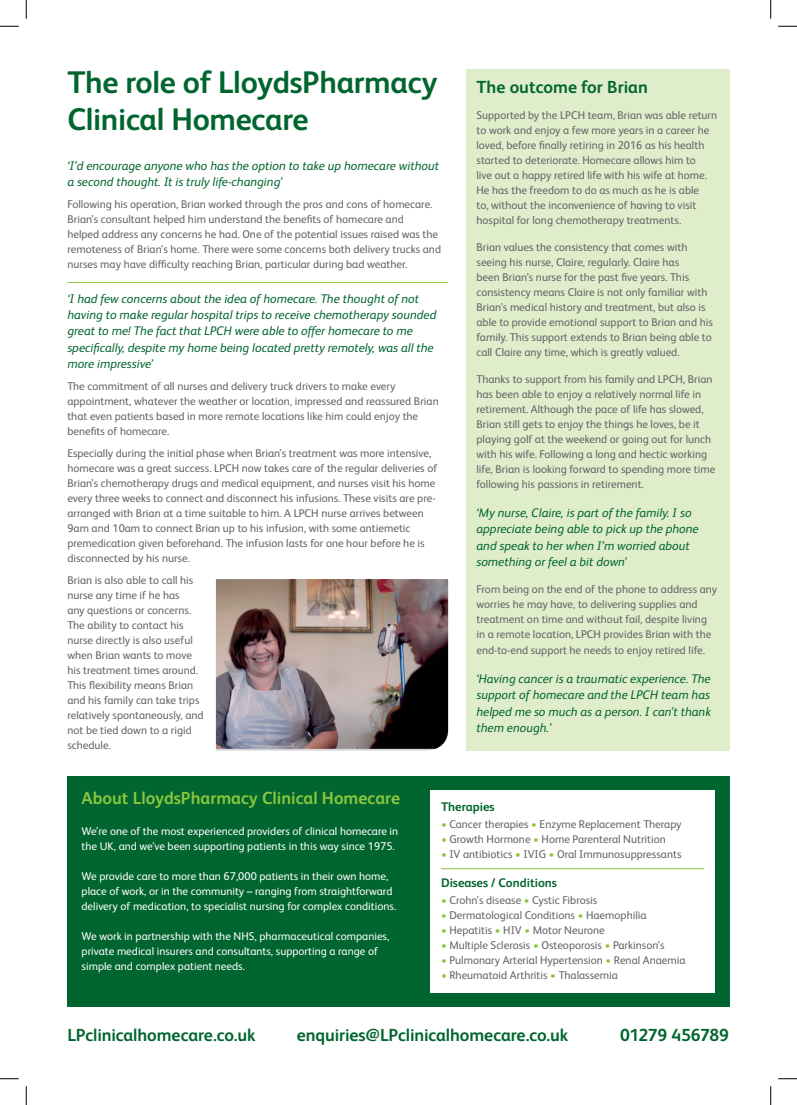
<style>
.page{position:relative;width:797px;height:1105px;background:#fff}
.page>*{position:absolute;margin:0;border:0;box-sizing:border-box;transform-origin:0 0}
.t1{font:700 31.25px/37.5px "Lloyds Sans";letter-spacing:-.01em;color:#00652e}
.t2{font:700 17.5px "Lloyds Sans";letter-spacing:-.005em;color:#00652e}
.t3{font:700 17.5px "Lloyds Sans";color:#8bc63e}
.t4{font:italic 12.5px/16.2px "Lloyds Sans";color:#00652e}
.t5{font:700 12.5px "Lloyds Sans";color:#00652e}
.t6{font:11.25px/15px "Lloyds Sans";color:#636366}
.t7{font:11.25px/15px "Lloyds Sans";color:#fff}
.s1{color:#8bc63e}
</style>
<div class="page">
<hr style="left:67px;top:282px;width:381px;height:1px;background:#8bc63e">
<div style="left:466px;top:69px;width:263px;height:682px;background:#dfedcb"></div>
<div style="left:67px;top:777px;width:662px;height:230px;background:#00652e"></div>
<div style="left:430px;top:791px;width:284px;height:202px;background:#fff"></div>
<hr style="left:441px;top:868px;width:263px;height:1px;background:#8bc63e">
<img style="left:216px;top:579px;width:232px;height:170px">
<svg style="left:0;top:25px;width:19px;height:2px"></svg>
<svg style="left:778px;top:25px;width:19px;height:2px"></svg>
<svg style="left:0;top:1078px;width:19px;height:1px"></svg>
<svg style="left:778px;top:1078px;width:19px;height:1px"></svg>
<svg style="left:25px;top:0;width:2px;height:19px"></svg>
<svg style="left:25px;top:1086px;width:2px;height:19px"></svg>
<svg style="left:770px;top:0;width:1px;height:19px"></svg>
<svg style="left:770px;top:1086px;width:1px;height:19px"></svg>
<h1 class="t1" style="left:67px;top:62px;width:371px">The role of LloydsPharmacy<br>Clinical Homecare</h1>
<p class="t4" style="left:67px;top:156px;width:373px">‘I’d encourage anyone who has the option to take up homecare without a second thought. It is truly life-changing’</p>
<p class="t6" style="left:67px;top:196px;width:375px">Following his operation, Brian worked through the pros and cons of homecare.<br>Brian’s consultant helped him understand the benefits of homecare and<br>helped address any concerns he had. One of the potential issues raised was the remoteness of Brian’s home. There were some concerns both delivery trucks and nurses may have difficulty reaching Brian, particular during bad weather.</p>
<p class="t4" style="left:67px;top:290px;width:370px">‘I had few concerns about the idea of homecare. The thought of not having to make regular hospital trips to receive chemotherapy sounded great to me! The fact that LPCH were able to offer homecare to me specifically, despite my home being located pretty remotely, was all the more impressive’</p>
<p class="t6" style="left:67px;top:378px;width:373px">The commitment of all nurses and delivery truck drivers to make every appointment, whatever the weather or location, impressed and reassured Brian that even patients based in more remote locations like him could enjoy the benefits of homecare.</p>
<p class="t6" style="left:67px;top:445px;width:371px">Especially during the initial phase when Brian’s treatment was more intensive, homecare was a great success. LPCH now takes care of the regular deliveries of Brian’s chemotherapy drugs and medical equipment, and nurses visit his home every three weeks to connect and disconnect his infusions. These visits are pre&shy;arranged with Brian at a time suitable to him. A LPCH nurse arrives between 9am and 10am to connect Brian up to his infusion, with some antiemetic premedication given beforehand. The infusion lasts for one hour before he is disconnected by his nurse.</p>
<p class="t6" style="left:67px;top:572px;width:138px">Brian is also able to call his nurse any time if he has<br>any questions or concerns.<br>The ability to contact his nurse directly is also useful when Brian wants to move his treatment times around.<br>This flexibility means Brian and his family can take trips relatively spontaneously, and not be tied down to a rigid schedule.</p>
<h2 class="t2" style="left:476px;top:75px;width:173px">The outcome for Brian</h2>
<p class="t6" style="left:476px;top:106px;width:242px">Supported by the LPCH team, Brian was able return to work and enjoy a few more years in a career he loved, before finally retiring in 2016 as his health started to deteriorate. Homecare allows him to<br>live out a happy retired life with his wife at home.<br>He has the freedom to do as much as he is able<br>to, without the inconvenience of having to visit hospital for long chemotherapy treatments.</p>
<p class="t6" style="left:476px;top:239px;width:238px">Brian values the consistency that comes with seeing his nurse, Claire, regularly. Claire has<br>been Brian’s nurse for the past five years. This consistency means Claire is not only familiar with Brian’s medical history and treatment, but also is able to provide emotional support to Brian and his family. This support extends to Brian being able to call Claire any time, which is greatly valued.</p>
<p class="t6" style="left:476px;top:371px;width:240px">Thanks to support from his family and LPCH, Brian has been able to enjoy a relatively normal life in retirement. Although the pace of life has slowed, Brian still gets to enjoy the things he loves, be it playing golf at the weekend or going out for lunch with his wife. Following a long and hectic working life, Brian is looking forward to spending more time following his passions in retirement.</p>
<p class="t4" style="left:476px;top:504px;width:224px">‘My nurse, Claire, is part of the family. I so appreciate being able to pick up the phone and speak to her when I’m worried about something or feel a bit down’</p>
<p class="t6" style="left:476px;top:581px;width:242px">From being on the end of the phone to address any worries he may have, to delivering supplies and treatment on time and without fail, despite living in a remote location, LPCH provides Brian with the</p>
<p class="t6" style="left:476px;top:642px;width:230px">end-to-end support he needs to enjoy retired life.</p>
<p class="t4" style="left:476px;top:670px;width:236px;text-align:justify">‘Having cancer is a traumatic experience. The support of homecare and the LPCH team has helped me so much as a person. I can’t thank them enough.’</p>
<h2 class="t3" style="left:82px;top:786px;width:320px">About LloydsPharmacy Clinical Homecare</h2>
<p class="t7" style="left:82px;top:823px;width:318px">We’re one of the most experienced providers of clinical homecare in the UK, and we’ve been supporting patients in this way since 1975.</p>
<p class="t7" style="left:82px;top:868px;width:316px">We provide care to more than 67,000 patients in their own home, place of work, or in the community – ranging from straightforward delivery of medication, to specialist nursing for complex conditions.</p>
<p class="t7" style="left:82px;top:928px;width:309px">We work in partnership with the NHS, pharmaceutical companies, private medical insurers and consultants, supporting a range of simple and complex patient needs.</p>
<p class="t5" style="left:441px;top:798px;width:55px">Therapies</p>
<p class="t6" style="left:441px;top:816px;width:242px"><span class="s1">•</span> Cancer therapies <span class="s1">•</span> Enzyme Replacement Therapy</p>
<p class="t6" style="left:441px;top:831px;width:226px"><span class="s1">•</span> Growth Hormone <span class="s1">•</span> Home Parenteral Nutrition</p>
<p class="t6" style="left:441px;top:846px;width:242px"><span class="s1">•</span> IV antibiotics <span class="s1">•</span> IVIG <span class="s1">•</span> Oral Immunosuppressants</p>
<p class="t5" style="left:441px;top:874px;width:117px">Diseases / Conditions</p>
<p class="t6" style="left:441px;top:891px;width:158px"><span class="s1">•</span> Crohn’s disease <span class="s1">•</span> Cystic Fibrosis</p>
<p class="t6" style="left:441px;top:906px;width:207px"><span class="s1">•</span> Dermatological Conditions <span class="s1">•</span> Haemophilia</p>
<p class="t6" style="left:441px;top:921px;width:165px"><span class="s1">•</span> Hepatitis <span class="s1">•</span> HIV <span class="s1">•</span> Motor Neurone</p>
<p class="t6" style="left:441px;top:936px;width:225px"><span class="s1">•</span> Multiple Sclerosis <span class="s1">•</span> Osteoporosis <span class="s1">•</span> Parkinson’s</p>
<p class="t6" style="left:441px;top:951px;width:246px"><span class="s1">•</span> Pulmonary Arterial Hypertension <span class="s1">•</span> Renal Anaemia</p>
<p class="t6" style="left:441px;top:966px;width:178px"><span class="s1">•</span> Rheumatoid Arthritis <span class="s1">•</span> Thalassemia</p>
<h2 class="t2" style="left:67px;top:1022px;width:190px">LPclinicalhomecare.co.uk</h2>
<h2 class="t2" style="left:297px;top:1022px;width:273px">enquiries@LPclinicalhomecare.co.uk</h2>
<h2 class="t2" style="left:620px;top:1022px;width:110px">01279 456789</h2>
</div>
